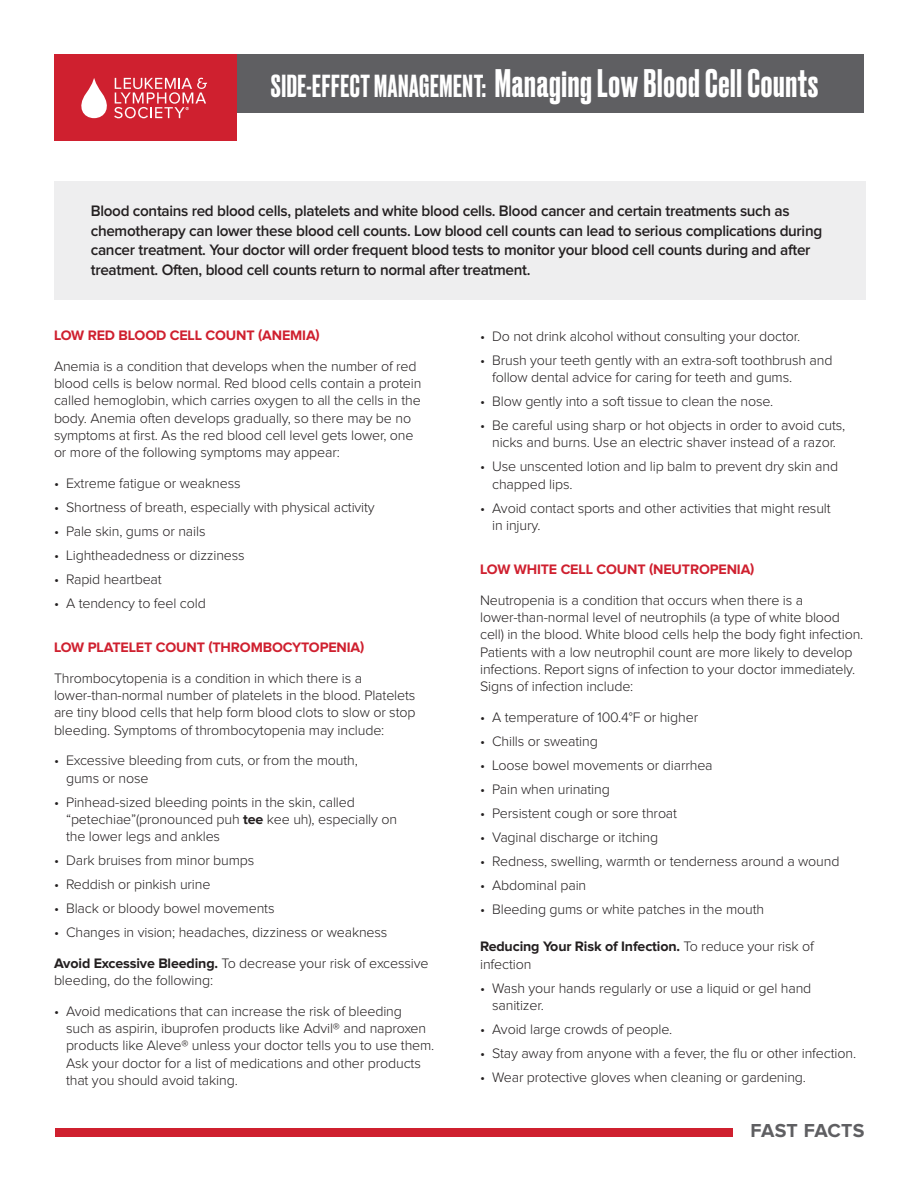
<style>
.page{position:relative;width:918px;height:1188px;background:#fff}
.page>*{position:absolute;margin:0;border:0;box-sizing:border-box;transform-origin:0 0}
.t1{font:500 37.5px "Druk";letter-spacing:.02em;color:#fff}
.Subhead_red{font:700 19.5px "Proxima Nova";letter-spacing:.005em;color:#5f5f62}
.body_copy{font:600 15.75px/19.5px "Proxima Nova";letter-spacing:-.02em;color:#231f20}
.bullets{font:300 14.25px/17.2px "Proxima Nova";letter-spacing:-.01em;color:#231f20}
.bullets-2{font:700 14.25px "Proxima Nova";letter-spacing:-.01em;color:#cf202f}
.bullets-3{font:700 14.25px/17.2px "Proxima Nova";letter-spacing:-.01em;color:#231f20}
.s1{font-size:30px}
.s2{font-weight:700}
.s3{font-weight:300}
</style>
<div class="page">
<div style="left:54px;top:182px;width:811px;height:118px;background:#eeeeef"></div>
<div style="left:55px;top:1128px;width:677px;height:9px;background:#cf202f"></div>
<div style="left:230px;top:54px;width:634px;height:59px;background:#5f5f62"></div>
<div style="left:54px;top:54px;width:183px;height:86px;background:#cf202f"></div>
<svg style="left:81px;top:77px;width:126px;height:41px"></svg>
<p class="t1" style="left:271px;top:58px;width:549px"><span class="s1">SIDE-EFFECT MANAGEMENT:</span> Managing Low Blood Cell Counts</p>
<p class="body_copy" style="left:91px;top:202px;width:733px">Blood contains red blood cells, platelets and white blood cells. Blood cancer and certain treatments such as chemotherapy can lower these blood cell counts. Low blood cell counts can lead to serious complications during cancer treatment. Your doctor will order frequent blood tests to monitor your blood cell counts during and after treatment. Often, blood cell counts return to normal after treatment.</p>
<p class="bullets-2" style="left:54px;top:329px;width:267px">LOW RED BLOOD CELL COUNT (ANEMIA)</p>
<p class="bullets" style="left:54px;top:358px;width:369px">Anemia is a condition that develops when the number of red blood cells is below normal. Red blood cells contain a protein called hemoglobin, which carries oxygen to all the cells in the body. Anemia often develops gradually, so there may be no symptoms at first. As the red blood cell level gets lower, one or more of the following symptoms may appear:</p>
<p class="bullets" style="left:54px;top:475px;width:188px">• Extreme fatigue or weakness</p>
<p class="bullets" style="left:54px;top:499px;width:322px">• Shortness of breath, especially with physical activity</p>
<p class="bullets" style="left:54px;top:523px;width:153px">• Pale skin, gums or nails</p>
<p class="bullets" style="left:54px;top:547px;width:192px">• Lightheadedness or dizziness</p>
<p class="bullets" style="left:54px;top:571px;width:109px">• Rapid heartbeat</p>
<p class="bullets" style="left:54px;top:595px;width:153px">• A tendency to feel cold</p>
<p class="bullets-2" style="left:54px;top:641px;width:312px">LOW PLATELET COUNT (THROMBOCYTOPENIA)</p>
<p class="bullets" style="left:54px;top:670px;width:363px">Thrombocytopenia is a condition in which there is a lower-than-normal number of platelets in the blood. Platelets are tiny blood cells that help form blood clots to slow or stop bleeding. Symptoms of thrombocytopenia may include:</p>
<p class="bullets" style="left:66px;top:753px;width:293px;text-indent:-12px">• Excessive bleeding from cuts, or from the mouth, gums or nose</p>
<p class="bullets" style="left:66px;top:794px;width:333px;text-indent:-12px">• Pinhead-sized bleeding points in the skin, called “petechiae”(pronounced puh <span class="s2">tee</span> kee uh), especially on the lower legs and ankles</p>
<p class="bullets" style="left:54px;top:852px;width:202px">• Dark bruises from minor bumps</p>
<p class="bullets" style="left:54px;top:876px;width:158px">• Reddish or pinkish urine</p>
<p class="bullets" style="left:54px;top:900px;width:222px">• Black or bloody bowel movements</p>
<p class="bullets" style="left:54px;top:924px;width:335px">• Changes in vision; headaches, dizziness or weakness</p>
<p class="bullets" style="left:54px;top:955px;width:376px"><span class="s2">Avoid Excessive Bleeding.</span> To decrease your risk of excessive bleeding, do the following:</p>
<p class="bullets" style="left:66px;top:1003px;width:370px;text-indent:-12px">• Avoid medications that can increase the risk of bleeding<br>such as aspirin, ibuprofen products like Advil® and naproxen products like Aleve® unless your doctor tells you to use them.<br>Ask your doctor for a list of medications and other products that you should avoid taking.</p>
<p class="bullets" style="left:480px;top:328px;width:322px">• Do not drink alcohol without consulting your doctor.</p>
<p class="bullets" style="left:492px;top:352px;width:342px;text-indent:-12px">• Brush your teeth gently with an extra-soft toothbrush and follow dental advice for caring for teeth and gums.</p>
<p class="bullets" style="left:480px;top:393px;width:295px">• Blow gently into a soft tissue to clean the nose.</p>
<p class="bullets" style="left:480px;top:417px;width:367px;text-align:center">• Be careful using sharp or hot objects in order to avoid cuts, nicks and burns. Use an electric shaver instead of a razor.</p>
<p class="bullets" style="left:492px;top:459px;width:348px;text-indent:-12px">• Use unscented lotion and lip balm to prevent dry skin and chapped lips.</p>
<p class="bullets" style="left:492px;top:500px;width:340px;text-indent:-12px">• Avoid contact sports and other activities that might result in injury.</p>
<p class="bullets-2" style="left:480px;top:563px;width:276px">LOW WHITE CELL COUNT (NEUTROPENIA)</p>
<p class="bullets" style="left:480px;top:592px;width:385px">Neutropenia is a condition that occurs when there is a lower-than-normal level of neutrophils (a type of white blood cell) in the blood. White blood cells help the body fight infection.<br>Patients with a low neutrophil count are more likely to develop infections. Report signs of infection to your doctor immediately.<br>Signs of infection include:</p>
<p class="bullets" style="left:480px;top:709px;width:220px">• A temperature of 100.4°F or higher</p>
<p class="bullets" style="left:480px;top:733px;width:119px">• Chills or sweating</p>
<p class="bullets" style="left:480px;top:757px;width:234px">• Loose bowel movements or diarrhea</p>
<p class="bullets" style="left:480px;top:781px;width:131px">• Pain when urinating</p>
<p class="bullets" style="left:480px;top:805px;width:199px">• Persistent cough or sore throat</p>
<p class="bullets" style="left:480px;top:829px;width:180px">• Vaginal discharge or itching</p>
<p class="bullets" style="left:480px;top:853px;width:361px">• Redness, swelling, warmth or tenderness around a wound</p>
<p class="bullets" style="left:480px;top:877px;width:108px">• Abdominal pain</p>
<p class="bullets" style="left:480px;top:901px;width:286px">• Bleeding gums or white patches in the mouth</p>
<p class="bullets-3" style="left:480px;top:939px;width:335px">Reducing Your Risk of Infection. <span class="s3">To reduce your risk of infection</span></p>
<p class="bullets" style="left:492px;top:980px;width:321px;text-indent:-12px">• Wash your hands regularly or use a liquid or gel hand sanitizer.</p>
<p class="bullets" style="left:480px;top:1021px;width:194px">• Avoid large crowds of people.</p>
<p class="bullets" style="left:480px;top:1045px;width:378px">• Stay away from anyone with a fever, the flu or other infection.</p>
<p class="bullets" style="left:480px;top:1069px;width:327px">• Wear protective gloves when cleaning or gardening.</p>
<p class="Subhead_red" style="left:750px;top:1122px;width:116px">FAST FACTS</p>
</div>
